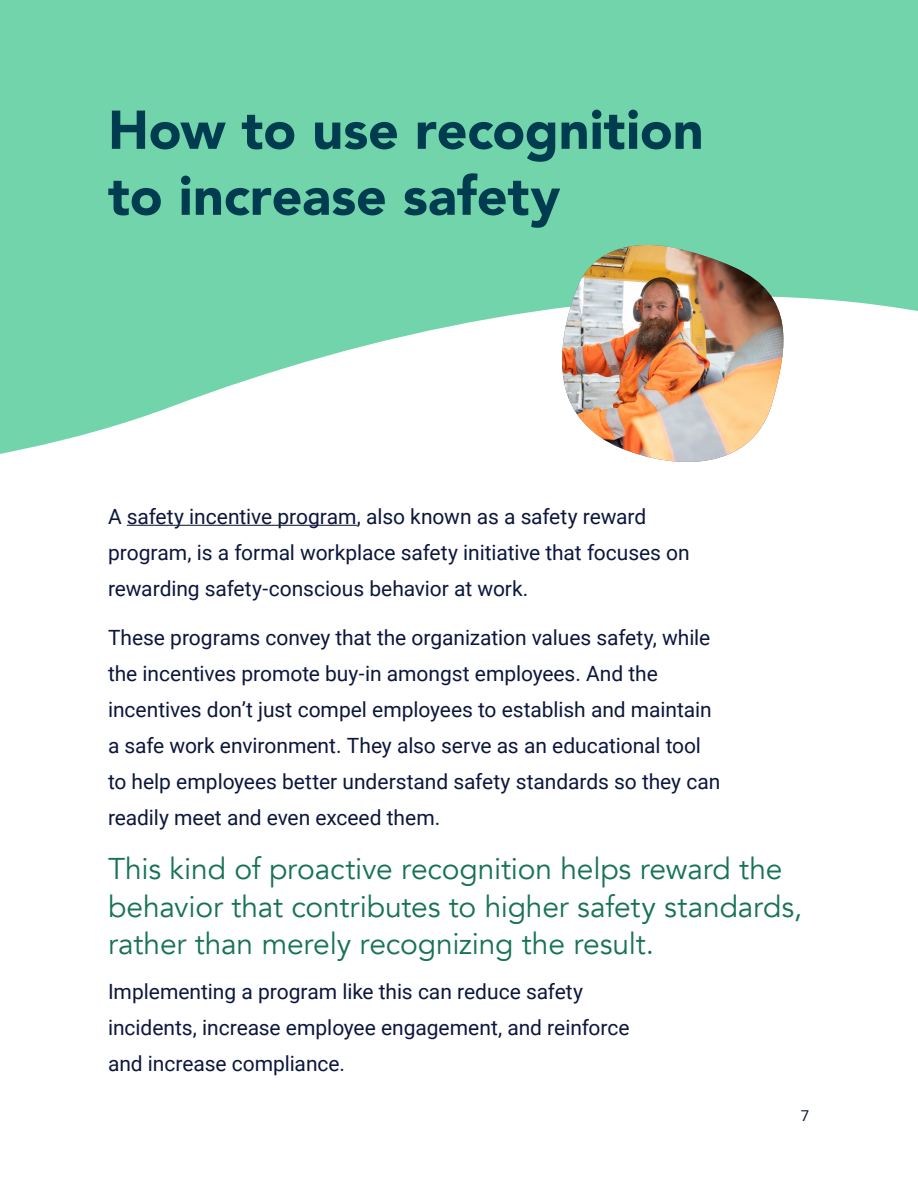
<style>
.page{position:relative;width:918px;height:1188px;background:#fff}
.page>*{position:absolute;margin:0;border:0;box-sizing:border-box;transform-origin:0 0}
.t1{font:900 54px/66px "Avenir LT Com";letter-spacing:-.005em;color:#003c4f}
.t2{font:30px/37.5px "Avenir LT Com";letter-spacing:-.005em;color:#177353}
.t3{font:21px/36px "Roboto";letter-spacing:-.005em;color:#0d173d}
.t4{font:15px "Roboto";color:#0d173d}
</style>
<div class="page">
<svg style="left:0;top:0;width:918px;height:454px;fill:#71d4ab"></svg>
<svg style="left:558px;top:240px;width:238px;height:214px"></svg>
<img style="left:561px;top:245px;width:224px;height:217px">
<hr style="left:127px;top:525px;width:230px;height:1px;background:#0d173d">
<h1 class="t1" style="left:108px;top:97px;width:597px">How to use recognition to increase safety</h1>
<p class="t3" style="left:108px;top:498px;width:583px">A safety incentive program, also known as a safety reward program, is a formal workplace safety initiative that focuses on rewarding safety-conscious behavior at work.</p>
<p class="t3" style="left:108px;top:619px;width:614px">These programs convey that the organization values safety, while the incentives promote buy-in amongst employees. And the incentives don’t just compel employees to establish and maintain a safe work environment. They also serve as an educational tool to help employees better understand safety standards so they can readily meet and even exceed them.</p>
<h2 class="t2" style="left:108px;top:851px;width:696px">This kind of proactive recognition helps reward the behavior that contributes to higher safety standards, rather than merely recognizing the result.</h2>
<p class="t3" style="left:108px;top:973px;width:523px">Implementing a program like this can reduce safety incidents, increase employee engagement, and reinforce and increase compliance.</p>
<p class="t4" style="left:801px;top:1105px;width:10px">7</p>
</div>
